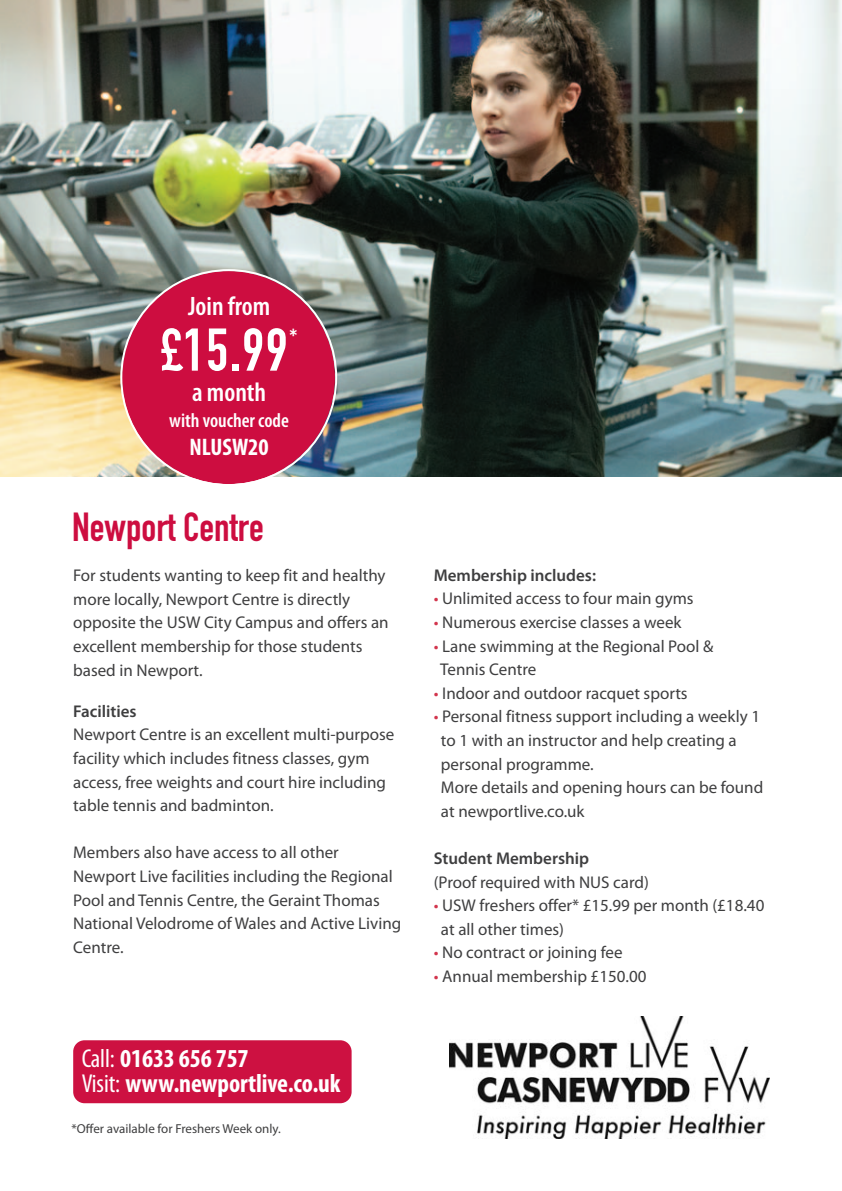
<style>
.page{position:relative;width:842px;height:1191px;background:#fff}
.page>*{position:absolute;margin:0;border:0;box-sizing:border-box;transform-origin:0 0}
.t1{font:59.2px "DIN Engschrift Std";color:#fff}
.t2{font:40px "DIN Engschrift Std";color:#cd0d40}
.t3{font:600 condensed 26.8px "Myriad Pro";color:#fff}
.t4{font:700 condensed 26px "Myriad Pro";letter-spacing:-.005em;color:#fff}
.t5{font:700 condensed 24px "Myriad Pro";color:#fff}
.t6{font:23px "DIN Engschrift Std";color:#fff}
.t7{font:600 condensed 20px "Myriad Pro";color:#fff}
.t8{font:17px/23.6px "Myriad Pro";color:#3e3e3f}
.t9{font:600 17px "Myriad Pro";color:#3e3e3f}
.t10{font:13px "Myriad Pro";color:#3e3e3f}
.s1{font-weight:400}
.s2{color:#d2354d}
</style>
<div class="page">
<div style="left:73px;top:1040px;width:279px;height:63px;background:#cd1141;border-radius:11px"></div>
<img style="left:0;top:0;width:842px;height:476px">
<svg style="left:120px;top:269px;width:217px;height:215px;background:#c23258"></svg>
<img style="left:450px;top:1016px;width:319px;height:122px">
<p class="t3" style="left:188px;top:290px;width:84px">Join from</p>
<p class="t1" style="left:161px;top:315px;width:129px">£15.99</p>
<p class="t6" style="left:289px;top:324px;width:10px">*</p>
<p class="t3" style="left:192px;top:376px;width:76px">a month</p>
<p class="t7" style="left:169px;top:408px;width:121px">with voucher code</p>
<p class="t5" style="left:190px;top:438px;width:81px">NLUSW20</p>
<p class="t2" style="left:72px;top:503px;width:193px">Newport Centre</p>
<p class="t8" style="left:73px;top:565px;width:317px">For students wanting to keep fit and healthy more locally, Newport Centre is directly opposite the USW City Campus and offers an excellent membership for those students based in Newport.</p>
<p class="t9" style="left:73px;top:701px;width:65px">Facilities</p>
<p class="t8" style="left:73px;top:724px;width:323px">Newport Centre is an excellent multi-purpose facility which includes fitness classes, gym access, free weights and court hire including table tennis and badminton.</p>
<p class="t8" style="left:73px;top:842px;width:330px">Members also have access to all other Newport Live facilities including the Regional Pool and Tennis Centre, the Geraint Thomas National Velodrome of Wales and Active Living Centre.</p>
<p class="t4" style="left:82px;top:1048px;width:169px"><span class="s1">Call:</span> 01633 656 757</p>
<p class="t4" style="left:82px;top:1073px;width:260px"><span class="s1">Visit:</span> www.newportlive.co.uk</p>
<p class="t10" style="left:71px;top:1123px;width:211px">*Offer available for Freshers Week only.</p>
<p class="t9" style="left:434px;top:565px;width:164px">Membership includes:</p>
<p class="t8" style="left:434px;top:588px;width:261px"><span class="s2">•</span> Unlimited access to four main gyms</p>
<p class="t8" style="left:434px;top:612px;width:249px"><span class="s2">•</span> Numerous exercise classes a week</p>
<p class="t8" style="left:434px;top:635px;width:281px"><span class="s2">•</span> Lane swimming at the Regional Pool &amp;</p>
<p class="t8" style="left:440px;top:659px;width:98px">Tennis Centre</p>
<p class="t8" style="left:434px;top:682px;width:255px"><span class="s2">•</span> Indoor and outdoor racquet sports</p>
<p class="t8" style="left:434px;top:706px;width:328px"><span class="s2">•</span> Personal fitness support including a weekly 1</p>
<p class="t8" style="left:441px;top:730px;width:297px">to 1 with an instructor and help creating a</p>
<p class="t8" style="left:441px;top:753px;width:154px">personal programme.</p>
<p class="t8" style="left:441px;top:777px;width:324px">More details and opening hours can be found</p>
<p class="t8" style="left:441px;top:800px;width:145px">at newportlive.co.uk</p>
<p class="t9" style="left:434px;top:848px;width:157px">Student Membership</p>
<p class="t8" style="left:434px;top:871px;width:217px">(Proof required with NUS card)</p>
<p class="t8" style="left:434px;top:895px;width:332px"><span class="s2">•</span> USW freshers offer* £15.99 per month (£18.40</p>
<p class="t8" style="left:441px;top:918px;width:125px">at all other times)</p>
<p class="t8" style="left:434px;top:942px;width:190px"><span class="s2">•</span> No contract or joining fee</p>
<p class="t8" style="left:434px;top:966px;width:214px"><span class="s2">•</span> Annual membership £150.00</p>
</div>
